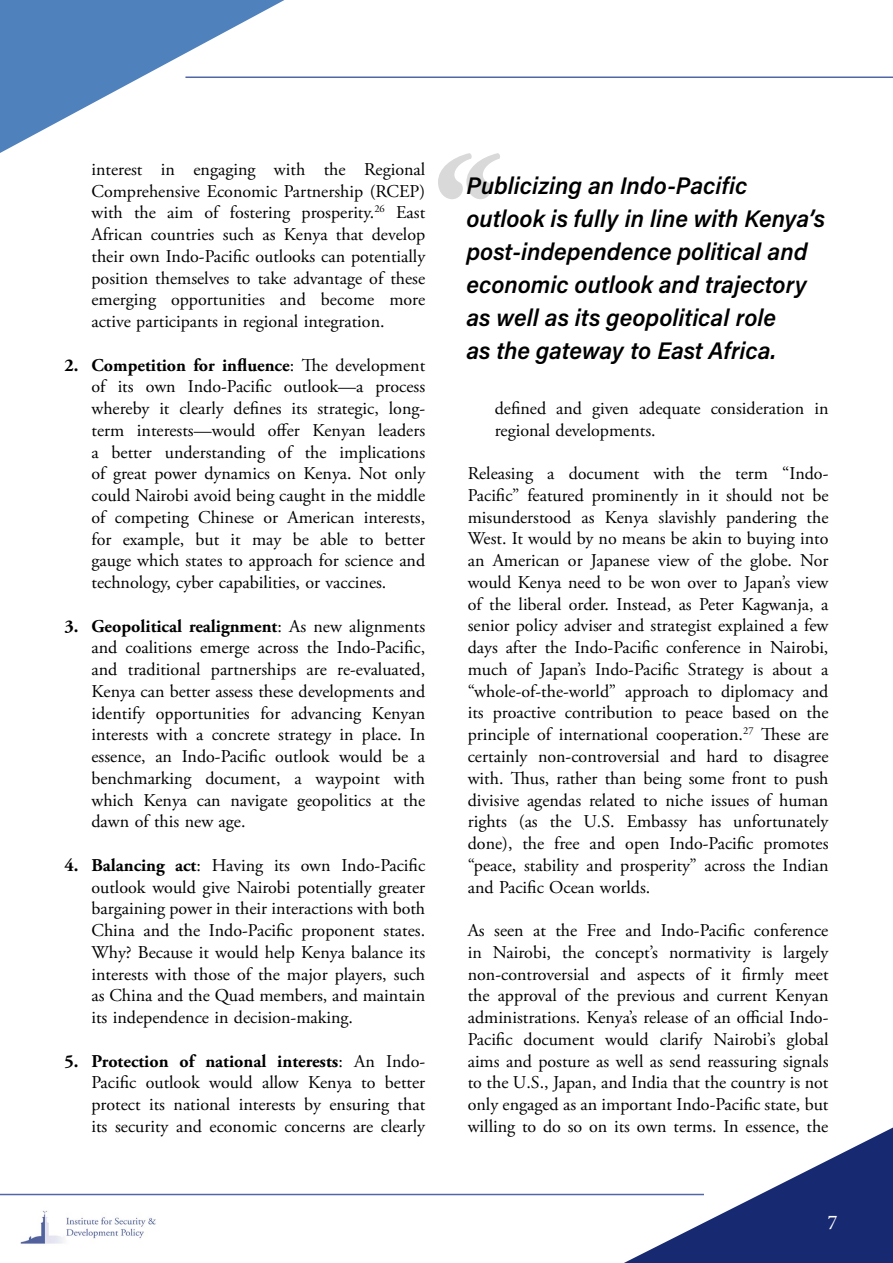
<style>
.page{position:relative;width:893px;height:1263px;background:#fff}
.page>*{position:absolute;margin:0;border:0;box-sizing:border-box;transform-origin:0 0}
.t1{font:24px/33px "Acumin Variable Concept";color:#000}
.t2{font:21px "Minion Pro";color:#fff}
.t3{font:18px/21.8px "Adobe Garamond Pro";color:#000;text-align:justify}
.s1{font-weight:700}
</style>
<div class="page">
<svg style="left:0;top:0;width:284px;height:153px"></svg>
<hr style="left:185px;top:77px;width:708px;height:1px;background:#5066a7">
<svg style="left:624px;top:1127px;width:269px;height:136px"></svg>
<hr style="left:0;top:1194px;width:704px;height:1px;background:#5066a7">
<img style="left:20px;top:1210px;width:136px;height:34px">
<svg style="left:438px;top:153px;width:62px;height:46px"></svg>
<p class="t3" style="left:91px;top:159px;width:335px">interest in engaging with the Regional Comprehensive Economic Partnership (RCEP) with the aim of fostering prosperity.<sup>26</sup> East African countries such as Kenya that develop their own Indo-Pacific outlooks can potentially position themselves to take advantage of these emerging opportunities and become more active participants in regional integration.</p>
<p class="t3" style="left:91px;top:355px;width:335px;text-indent:-27px"><span class="s1">2. Competition for influence</span>: The development of its own Indo-Pacific outlook—a process whereby it clearly defines its strategic, long&shy;term interests—would offer Kenyan leaders a better understanding of the implications of great power dynamics on Kenya. Not only could Nairobi avoid being caught in the middle of competing Chinese or American interests, for example, but it may be able to better gauge which states to approach for science and technology, cyber capabilities, or vaccines.</p>
<p class="t3" style="left:91px;top:616px;width:335px;text-indent:-27px"><span class="s1">3. Geopolitical realignment</span>: As new alignments and coalitions emerge across the Indo-Pacific, and traditional partnerships are re-evaluated, Kenya can better assess these developments and identify opportunities for advancing Kenyan interests with a concrete strategy in place. In essence, an Indo-Pacific outlook would be a benchmarking document, a waypoint with which Kenya can navigate geopolitics at the dawn of this new age.</p>
<p class="t3" style="left:91px;top:855px;width:335px;text-indent:-27px"><span class="s1">4. Balancing act</span>: Having its own Indo-Pacific outlook would give Nairobi potentially greater bargaining power in their interactions with both China and the Indo-Pacific proponent states.<br>Why? Because it would help Kenya balance its interests with those of the major players, such as China and the Quad members, and maintain its independence in decision-making.</p>
<p class="t3" style="left:91px;top:1050px;width:335px;text-indent:-27px"><span class="s1">5. Protection of national interests</span>: An Indo-Pacific outlook would allow Kenya to better protect its national interests by ensuring that its security and economic concerns are clearly</p>
<h1 class="t1" style="left:466px;top:168px;width:360px">Publicizing an Indo-Pacific outlook is fully in line with Kenya’s post-independence political and economic outlook and trajectory as well as its geopolitical role<br>as the gateway to East Africa.</h1>
<p class="t3" style="left:495px;top:398px;width:335px">defined and given adequate consideration in regional developments.</p>
<p class="t3" style="left:468px;top:463px;width:362px">Releasing a document with the term “Indo-Pacific” featured prominently in it should not be misunderstood as Kenya slavishly pandering the West. It would by no means be akin to buying into an American or Japanese view of the globe. Nor would Kenya need to be won over to Japan’s view of the liberal order. Instead, as Peter Kagwanja, a senior policy adviser and strategist explained a few days after the Indo-Pacific conference in Nairobi, much of Japan’s Indo-Pacific Strategy is about a “whole-of-the-world” approach to diplomacy and its proactive contribution to peace based on the principle of international cooperation.<sup>27</sup> These are certainly non-controversial and hard to disagree with. Thus, rather than being some front to push divisive agendas related to niche issues of human rights (as the U.S. Embassy has unfortunately done), the free and open Indo-Pacific promotes “peace, stability and prosperity” across the Indian and Pacific Ocean worlds.</p>
<p class="t3" style="left:468px;top:920px;width:362px">As seen at the Free and Indo-Pacific conference in Nairobi, the concept’s normativity is largely non-controversial and aspects of it firmly meet the approval of the previous and current Kenyan administrations. Kenya’s release of an official Indo-Pacific document would clarify Nairobi’s global aims and posture as well as send reassuring signals to the U.S., Japan, and India that the country is not only engaged as an important Indo-Pacific state, but willing to do so on its own terms. In essence, the</p>
<p class="t2" style="left:827px;top:1208px;width:12px">7</p>
</div>
